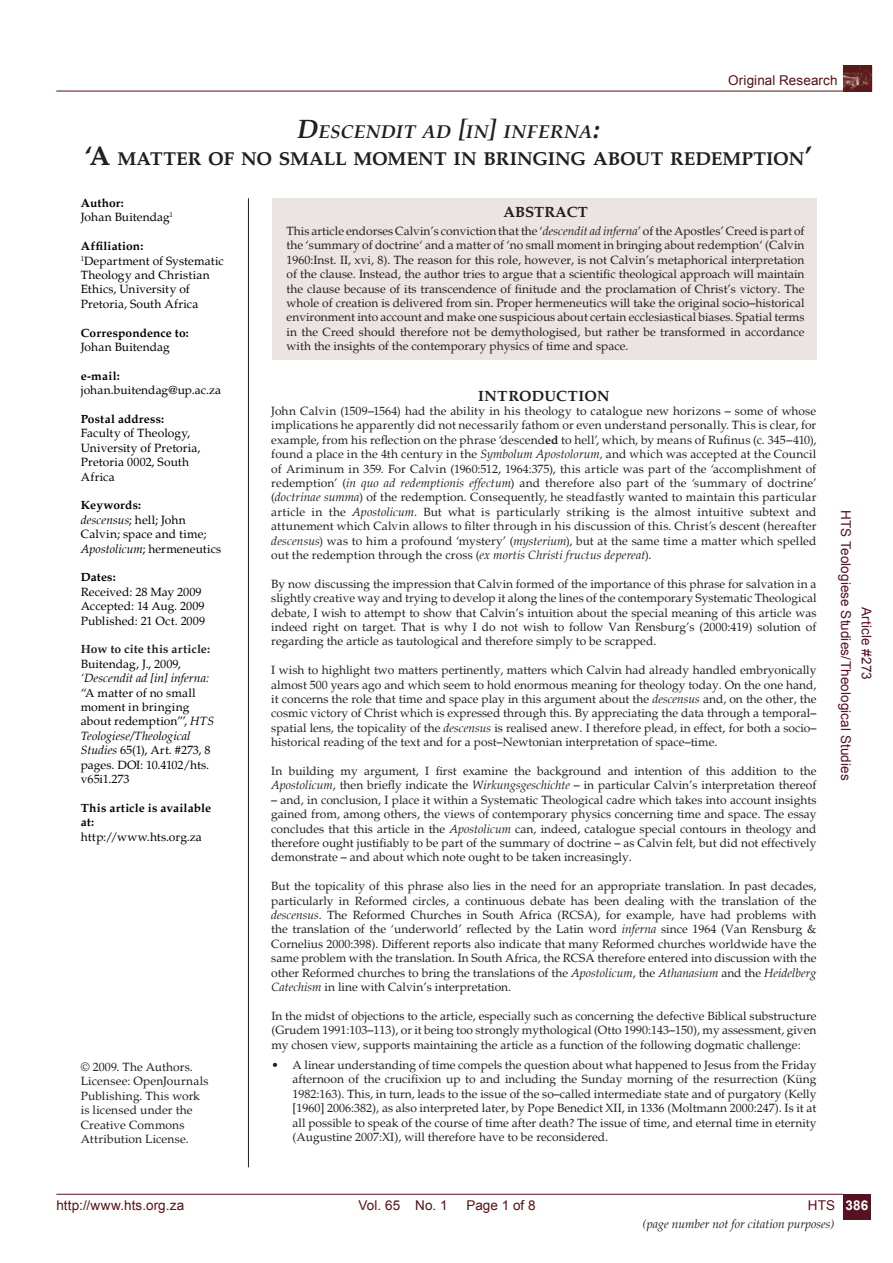
<style>
.page{position:relative;width:893px;height:1263px;background:#fff}
.page>*{position:absolute;margin:0;border:0;box-sizing:border-box;transform-origin:0 0}
.t1{font:700 18.9px/27px "Palatino";color:#231f20;text-align:center}
.t2{font:700 15px "Palatino";letter-spacing:.01em;color:#231f20}
.t3{font:13.5px "Arial";letter-spacing:.01em;color:#561113}
.t4{font:13.5px "Arial";letter-spacing:.01em;color:#561220}
.t5{font:700 13.5px "Arial";color:#fff}
.t6{font:12px/14.4px "Palatino";color:#231f20;text-align:justify}
.t7{font:12px/14.4px "Palatino";letter-spacing:.01em;color:#000}
.t8{font:700 12px/14.4px "Palatino";letter-spacing:.015em;color:#000}
.t9{font:italic 12px "Palatino";color:#231f20}
.t10{font:italic 12px "Palatino";color:#000}
.t11{font:700 12px "Palatino";color:#231f20}
.s1{font-style:italic;font-size:27px}
.s2{font-style:italic}
.s3{font-size:27px}
.s4{font-weight:700}
</style>
<div class="page">
<img style="left:846px;top:67px;width:24px;height:22px">
<hr style="left:56px;top:1194px;width:787px;height:1px;background:#561220">
<hr style="left:56px;top:91px;width:788px;height:1px;background:#561113">
<div style="left:844px;top:65px;width:28px;height:26px;border:1px solid #561113"></div>
<div style="left:843px;top:1194px;width:28px;height:25px;background:#561220"></div>
<div style="left:272px;top:198px;width:544px;height:162px;background:#ebe4e2"></div>
<hr style="left:248px;top:198px;width:1px;height:969px;background:#231f20">
<p class="t3" style="left:728px;top:71px;width:111px">Original Research</p>
<h1 class="t1" style="left:85px;top:118px;width:729px"><span class="s1">D</span><span class="s2">ESCENDIT AD</span> <span class="s1">[</span><span class="s2">IN</span><span class="s1">]</span> <span class="s2">INFERNA</span><span class="s1">:<br></span><span class="s3">‘A</span> MATTER OF NO SMALL MOMENT IN BRINGING ABOUT REDEMPTION<span class="s3">’</span></h1>
<p class="t7" style="left:81px;top:196px;width:94px"><span class="s4">Author:<br></span>Johan Buitendag<sup>1</sup></p>
<p class="t7" style="left:81px;top:239px;width:145px"><span class="s4">Affiliation:<br></span><sup>1</sup>Department of Systematic<br>Theology and Christian<br>Ethics, University of<br>Pretoria, South Africa</p>
<p class="t8" style="left:81px;top:325px;width:110px">Correspondence to:</p>
<p class="t7" style="left:81px;top:340px;width:90px">Johan Buitendag</p>
<p class="t8" style="left:81px;top:369px;width:41px">e-mail:</p>
<p class="t7" style="left:81px;top:383px;width:142px">johan.buitendag@up.ac.za</p>
<p class="t8" style="left:81px;top:412px;width:85px">Postal address:</p>
<p class="t7" style="left:81px;top:426px;width:121px">Faculty of Theology,<br>University of Pretoria,<br>Pretoria 0002, South<br>Africa</p>
<p class="t7" style="left:81px;top:498px;width:142px"><span class="s4">Keywords:<br></span><span class="s2">descensus</span>; hell; John<br>Calvin; space and time;<br><span class="s2">Apostolicum</span>; hermeneutics</p>
<p class="t8" style="left:81px;top:570px;width:36px">Dates:</p>
<p class="t7" style="left:81px;top:585px;width:126px">Received: 28 May 2009<br>Accepted: 14 Aug. 2009<br>Published: 21 Oct. 2009</p>
<p class="t11" style="left:81px;top:642px;width:131px">How to cite this article:</p>
<p class="t7" style="left:81px;top:657px;width:102px">Buitendag, J., 2009,</p>
<p class="t10" style="left:81px;top:671px;width:130px">‘Descendit ad [in] inferna:</p>
<p class="t7" style="left:81px;top:686px;width:135px">“A matter of no small moment in bringing about redemption”’, <span class="s2">HTS<br>Teologiese/Theological<br>Studies</span> 65(1), Art. #273, 8 pages. DOI: 10.4102/hts. v65i1.273</p>
<p class="t8" style="left:81px;top:801px;width:132px">This article is available at:</p>
<p class="t7" style="left:81px;top:830px;width:123px">http://www.hts.org.za</p>
<p class="t6" style="left:81px;top:1060px;width:129px;text-align:left">© 2009. The Authors.<br>Licensee: OpenJournals<br>Publishing. This work is licensed under the<br>Creative Commons<br>Attribution License.</p>
<p class="t2" style="left:503px;top:203px;width:86px">ABSTRACT</p>
<p class="t6" style="left:287px;top:224px;width:519px">This article endorses Calvin’s conviction that the ‘<span class="s2">descendit ad inferna</span>’ of the Apostles’ Creed is part of the ‘summary of doctrine‘ and a matter of ‘no small moment in bringing about redemption‘ (Calvin 1960:Inst. II, xvi, 8). The reason for this role, however, is not Calvin’s metaphorical interpretation of the clause. Instead, the author tries to argue that a scientific theological approach will maintain the clause because of its transcendence of finitude and the proclamation of Christ’s victory. The whole of creation is delivered from sin. Proper hermeneutics will take the original socio–historical environment into account and make one suspicious about certain ecclesiastical biases. Spatial terms in the Creed should therefore not be demythologised, but rather be transformed in accordance with the insights of the contemporary physics of time and space.</p>
<p class="t2" style="left:478px;top:387px;width:133px">INTRODUCTION</p>
<p class="t6" style="left:271px;top:404px;width:547px">John Calvin (1509–1564) had the ability in his theology to catalogue new horizons – some of whose implications he apparently did not necessarily fathom or even understand personally. This is clear, for example, from his reflection on the phrase ‘descend<span class="s4">ed</span> to hell’, which, by means of Rufinus (c. 345–410), found a place in the 4th century in the <span class="s2">Symbolum Apostolorum,</span> and which was accepted at the Council of Ariminum in 359. For Calvin (1960:512, 1964:375), this article was part of the ‘accomplishment of redemption’ (<span class="s2">in quo ad redemptionis effectum</span>) and therefore also part of the ‘summary of doctrine’ (<span class="s2">doctrinae summa</span>) of the redemption. Consequently, he steadfastly wanted to maintain this particular article in the <span class="s2">Apostolicum</span>. But what is particularly striking is the almost intuitive subtext and attunement which Calvin allows to filter through in his discussion of this. Christ’s descent (hereafter <span class="s2">descensus</span>) was to him a profound ‘mystery’ (<span class="s2">mysterium</span>), but at the same time a matter which spelled out the redemption through the cross (<span class="s2">ex mortis Christi fructus depereat</span>).</p>
<p class="t6" style="left:271px;top:577px;width:547px">By now discussing the impression that Calvin formed of the importance of this phrase for salvation in a slightly creative way and trying to develop it along the lines of the contemporary Systematic Theological debate, I wish to attempt to show that Calvin’s intuition about the special meaning of this article was indeed right on target. That is why I do not wish to follow Van Rensburg’s (2000:419) solution of regarding the article as tautological and therefore simply to be scrapped.</p>
<p class="t6" style="left:271px;top:663px;width:547px">I wish to highlight two matters pertinently, matters which Calvin had already handled embryonically almost 500 years ago and which seem to hold enormous meaning for theology today. On the one hand, it concerns the role that time and space play in this argument about the <span class="s2">descensus</span> and, on the other, the cosmic victory of Christ which is expressed through this. By appreciating the data through a temporal– spatial lens, the topicality of the <span class="s2">descensus</span> is realised anew. I therefore plead, in effect, for both a socio– historical reading of the text and for a post–Newtonian interpretation of space–time.</p>
<p class="t6" style="left:271px;top:764px;width:547px">In building my argument, I first examine the background and intention of this addition to the<br><span class="s2">Apostolicum</span>, then briefly indicate the <span class="s2">Wirkungs geschichte</span> – in particular Calvin’s interpretation thereof</p>
<p class="t6" style="left:271px;top:793px;width:547px">– and, in conclusion, I place it within a Systematic Theological cadre which takes into account insights gained from, among others, the views of contemporary physics concerning time and space. The essay concludes that this article in the <span class="s2">Apostolicum</span> can, indeed, catalogue special contours in theology and therefore ought justifiably to be part of the summary of doctrine – as Calvin felt, but did not effectively demonstrate – and about which note ought to be taken increasingly.</p>
<p class="t6" style="left:271px;top:879px;width:547px">But the topicality of this phrase also lies in the need for an appropriate translation. In past decades, particularly in Reformed circles, a continuous debate has been dealing with the translation of the <span class="s2">descensus</span>. The Reformed Churches in South Africa (RCSA), for example, have had problems with the translation of the ‘underworld’ reflected by the Latin word <span class="s2">inferna</span> since 1964 (Van Rensburg &amp; Cornelius 2000:398). Different reports also indicate that many Reformed churches worldwide have the same problem with the translation. In South Africa, the RCSA therefore entered into discussion with the other Reformed churches to bring the translations of the <span class="s2">Apostolicum</span>, the <span class="s2">Athanasium</span> and the <span class="s2">Heidelberg Catechism</span> in line with Calvin’s interpretation.</p>
<p class="t6" style="left:271px;top:1009px;width:547px">In the midst of objections to the article, especially such as concerning the defective Biblical substructure (Grudem 1991:103–113), or it being too strongly mythological (Otto 1990:143–150), my assessment, given my chosen view, supports maintaining the article as a function of the following dogmatic challenge:</p>
<p class="t6" style="left:293px;top:1058px;width:525px;text-indent:-21px">• A linear understanding of time compels the question about what happened to Jesus from the Friday afternoon of the crucifixion up to and including the Sunday morning of the resurrection (Küng 1982:163). This, in turn, leads to the issue of the so–called intermediate state and of purgatory (Kelly [1960] 2006:382), as also interpreted later, by Pope Benedict XII, in 1336 (Moltmann 2000:247). Is it at all possible to speak of the course of time after death? The issue of time, and eternal time in eternity (Augustine 2007:XI), will therefore have to be reconsidered.</p>
<p class="t4" style="left:855px;top:510px;width:272px;rotate:90deg">HTS Teologiese Studies/Theological Studies</p>
<p class="t4" style="left:875px;top:607px;width:75px;rotate:90deg">Article #273</p>
<p class="t3" style="left:56px;top:1196px;width:129px">http://www.hts.org.za</p>
<p class="t4" style="left:808px;top:1196px;width:29px">HTS</p>
<p class="t3" style="left:358px;top:1196px;width:91px">Vol. 65 No. 1</p>
<p class="t3" style="left:466px;top:1196px;width:71px">Page 1 of 8</p>
<p class="t5" style="left:845px;top:1196px;width:24px">386</p>
<p class="t9" style="left:643px;top:1217px;width:193px">(page number not for citation purposes)</p>
</div>
